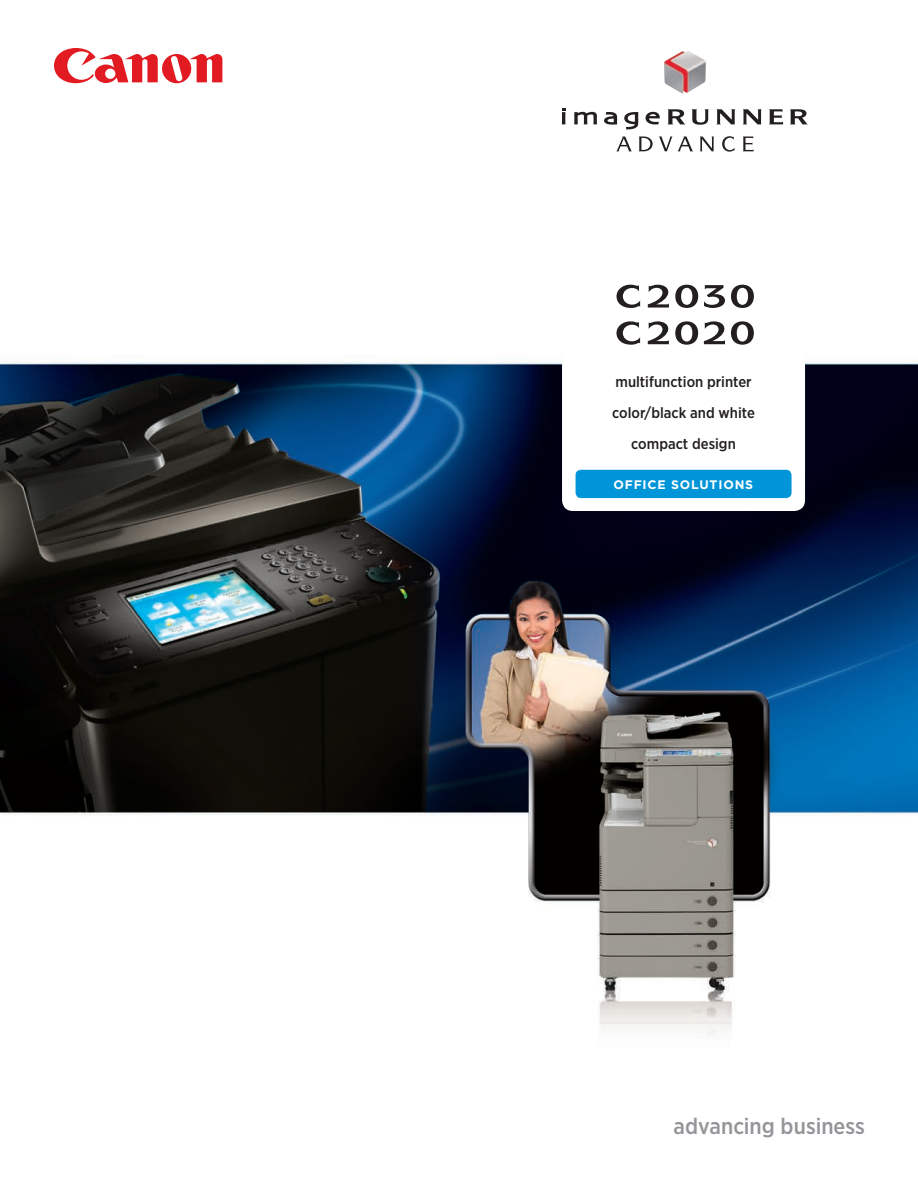
<style>
.page{position:relative;width:918px;height:1188px;background:#fff}
.page>*{position:absolute;margin:0;border:0;box-sizing:border-box;transform-origin:0 0}
.t1{font:500 22.5px "Gotham Narrow";color:#939598}
.t2{font:500 15px/30.6px "Gotham Narrow";color:#231f20;text-align:center}
.t3{font:700 12.3px "Gotham";letter-spacing:.065em;color:#fff}
</style>
<div class="page">
<img style="left:0;top:57px;width:918px;height:977px">
<div style="left:562px;top:327px;width:243px;height:184px;background:#fff;border-radius:11px"></div>
<div style="left:576px;top:470px;width:216px;height:28px;background:#0095d9;border-radius:5px"></div>
<svg style="left:54px;top:48px;width:168px;height:35px"></svg>
<img style="left:664px;top:51px;width:42px;height:43px">
<svg style="left:562px;top:108px;width:4px;height:16px"></svg>
<svg style="left:574px;top:112px;width:23px;height:12px"></svg>
<svg style="left:604px;top:112px;width:13px;height:13px"></svg>
<svg style="left:624px;top:112px;width:14px;height:17px"></svg>
<svg style="left:646px;top:112px;width:14px;height:12px"></svg>
<svg style="left:667px;top:109px;width:42px;height:16px"></svg>
<svg style="left:716px;top:109px;width:20px;height:15px"></svg>
<svg style="left:742px;top:109px;width:20px;height:15px"></svg>
<svg style="left:769px;top:109px;width:14px;height:15px"></svg>
<svg style="left:790px;top:109px;width:18px;height:15px"></svg>
<svg style="left:616px;top:137px;width:16px;height:14px"></svg>
<svg style="left:639px;top:137px;width:14px;height:14px"></svg>
<svg style="left:659px;top:137px;width:34px;height:14px"></svg>
<svg style="left:700px;top:137px;width:14px;height:14px"></svg>
<svg style="left:722px;top:136px;width:12px;height:16px"></svg>
<svg style="left:743px;top:137px;width:11px;height:14px"></svg>
<div style="left:613px;top:274px;width:145px;height:87px;background:#fff"></div>
<svg style="left:617px;top:285px;width:23px;height:23px"></svg>
<svg style="left:648px;top:285px;width:21px;height:23px"></svg>
<svg style="left:675px;top:285px;width:23px;height:23px"></svg>
<svg style="left:704px;top:285px;width:21px;height:23px"></svg>
<svg style="left:731px;top:285px;width:23px;height:23px"></svg>
<svg style="left:616px;top:321px;width:24px;height:24px"></svg>
<svg style="left:648px;top:321px;width:21px;height:23px"></svg>
<svg style="left:675px;top:321px;width:23px;height:24px"></svg>
<svg style="left:704px;top:321px;width:21px;height:23px"></svg>
<svg style="left:731px;top:321px;width:23px;height:24px"></svg>
<p class="t2" style="left:612px;top:367px;width:144px">multifunction printer color/black and white compact design</p>
<p class="t3" style="left:613px;top:477px;width:141px">OFFICE SOLUTIONS</p>
<h1 class="t1" style="left:674px;top:1112px;width:193px">advancing business</h1>
</div>
